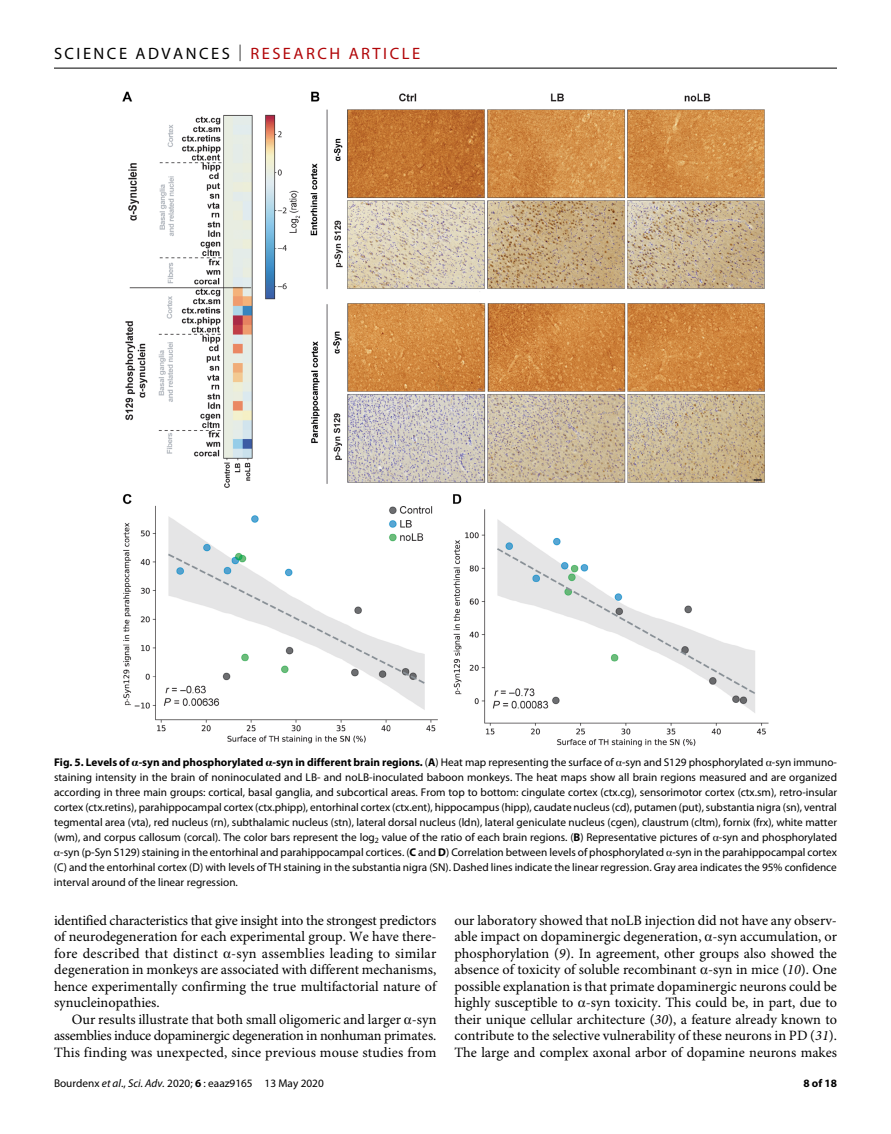
<style>
.page{position:relative;width:891px;height:1134px;background:#fff}
.page>*{position:absolute;margin:0;border:0;box-sizing:border-box;transform-origin:0 0}
.t1{font:16.5px "Myriad Pro";letter-spacing:.15em;color:#000}
.t2{font:14.25px/16.5px "Minion Pro";color:#000;text-align:justify}
.t3{font:11.25px "Myriad Pro";color:#000}
.t4{font:700 11.25px "Myriad Pro";color:#000}
.s1{font-weight:300}
.s2{color:#b10508}
.s3{font-weight:700}
.s4{font-style:italic}
</style>
<div class="page">
<hr style="left:54px;top:68px;width:783px;height:1px;background:#000">
<img style="left:122px;top:91px;width:647px;height:656px">
<h1 class="t1" style="left:54px;top:40px;width:368px">SCIENCE ADVANCES <span class="s1">|</span> <span class="s2">RESEARCH ARTICLE</span></h1>
<p class="t3" style="left:54px;top:753px;width:784px"><span class="s3">Fig. 5. Levels of -syn and phosphorylated -syn in different brain regions.</span> (<span class="s3">A</span>) Heat map representing the surface of -syn and S129 phosphorylated -syn immuno-</p>
<p class="t3" style="left:54px;top:768px;width:785px">staining intensity in the brain of noninoculated and LB- and noLB-inoculated baboon monkeys. The heat maps show all brain regions measured and are organized</p>
<p class="t3" style="left:54px;top:783px;width:785px">according in three main groups: cortical, basal ganglia, and subcortical areas. From top to bottom: cingulate cortex (ctx.cg), sensorimotor cortex (ctx.sm), retro-insular</p>
<p class="t3" style="left:54px;top:798px;width:784px">cortex (ctx.retins), parahippocampal cortex (ctx.phipp), entorhinal cortex (ctx.ent), hippocampus (hipp), caudate nucleus (cd), putamen (put), substantia nigra (sn), ventral</p>
<p class="t3" style="left:54px;top:813px;width:785px">tegmental area (vta), red nucleus (rn), subthalamic nucleus (stn), lateral dorsal nucleus (ldn), lateral geniculate nucleus (cgen), claustrum (cltm), fornix (frx), white matter</p>
<p class="t3" style="left:54px;top:828px;width:785px">(wm), and corpus callosum (corcal). The color bars represent the log<sub>2</sub> value of the ratio of each brain regions. (<span class="s3">B</span>) Representative pictures of -syn and phosphorylated</p>
<p class="t3" style="left:60px;top:843px;width:778px">-syn (p-Syn S129) staining in the entorhinal and parahippocampal cortices. (<span class="s3">C</span> and <span class="s3">D</span>) Correlation between levels of phosphorylated -syn in the parahippocampal cortex</p>
<p class="t3" style="left:54px;top:858px;width:784px">(C) and the entorhinal cortex (D) with levels of TH staining in the substantia nigra (SN). Dashed lines indicate the linear regression. Gray area indicates the 95% confidence</p>
<p class="t3" style="left:54px;top:873px;width:185px">interval around of the linear regression.</p>
<p class="t2" style="left:54px;top:913px;width:384px">identified characteristics that give insight into the strongest predictors of neurodegeneration for each experimental group. We have there&shy;fore described that distinct -syn assemblies leading to similar degeneration in monkeys are associated with different mechanisms, hence experimentally confirming the true multifactorial nature of synucleinopathies.</p>
<p class="t2" style="left:54px;top:1012px;width:384px;text-indent:18px">Our results illustrate that both small oligomeric and larger -syn assemblies induce dopaminergic degeneration in nonhuman primates.<br>This finding was unexpected, since previous mouse studies from</p>
<p class="t3" style="left:54px;top:1074px;width:271px">Bourdenx <span class="s4">et al</span>., <span class="s4">Sci. Adv.</span> 2020; <span class="s3">6</span> : eaaz9165 13 May 2020</p>
<p class="t2" style="left:454px;top:913px;width:384px">our laboratory showed that noLB injection did not have any observ&shy;able impact on dopaminergic degeneration, -syn accumulation, or phosphorylation (<span class="s4">9</span>). In agreement, other groups also showed the absence of toxicity of soluble recombinant -syn in mice (<span class="s4">10</span>). One possible explanation is that primate dopaminergic neurons could be highly susceptible to -syn toxicity. This could be, in part, due to their unique cellular architecture (<span class="s4">30</span>), a feature already known to contribute to the selective vulnerability of these neurons in PD (<span class="s4">31</span>).<br>The large and complex axonal arbor of dopamine neurons makes</p>
<p class="t4" style="left:803px;top:1074px;width:35px">8 of 18</p>
</div>
